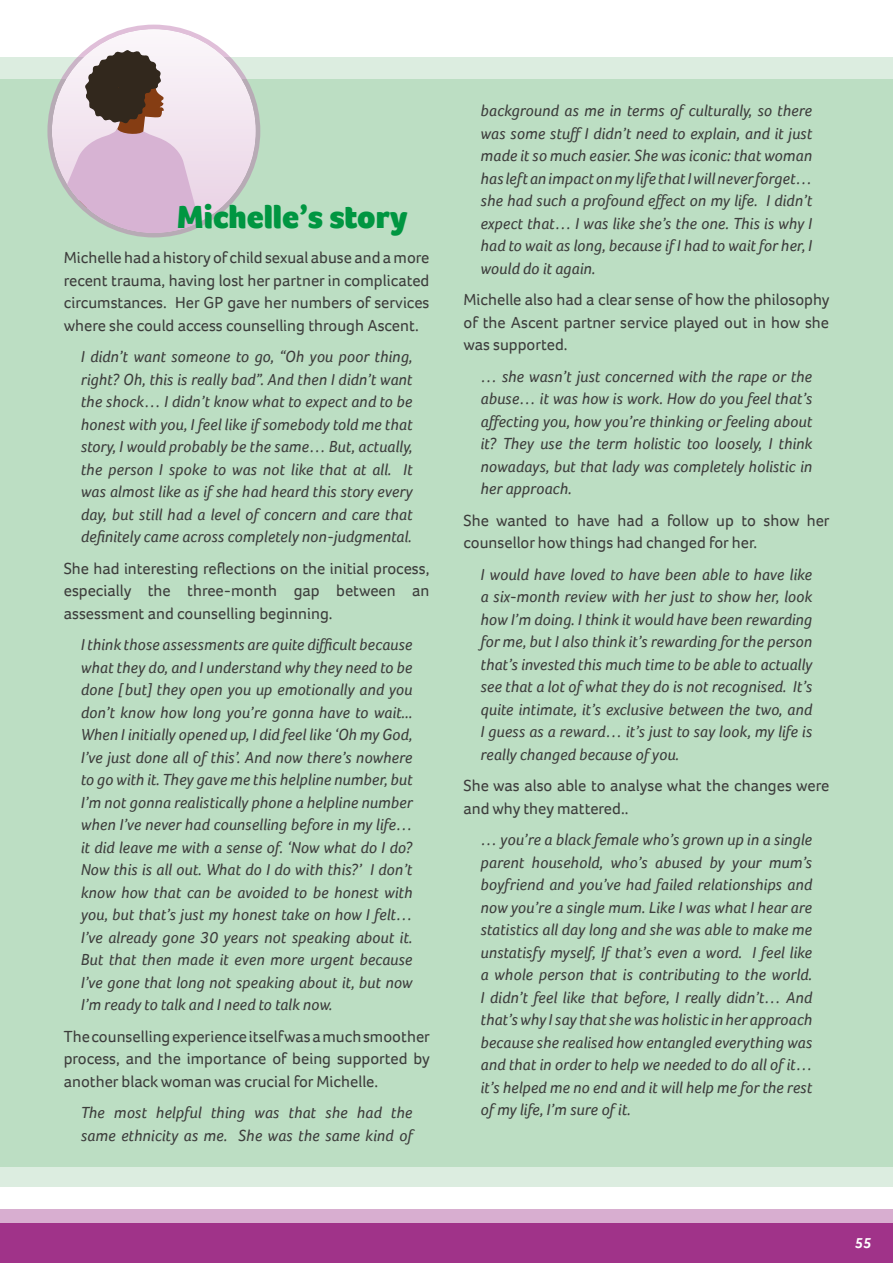
<style>
.page{position:relative;width:893px;height:1263px;background:#fff}
.page>*{position:absolute;margin:0;border:0;box-sizing:border-box;transform-origin:0 0}
.t1{font:900 33px "Foco";color:#009641}
.t2{font:italic 16.5px/22.5px "Foco";color:#3d3d3c;text-align:justify}
.t3{font:16.5px/22.5px "Foco";color:#3d3d3c;text-align:justify}
.t4{font:italic 700 15px "Foco";color:#fff}
</style>
<div class="page">
<div style="left:0;top:1209px;width:893px;height:54px;background:#d8aed0"></div>
<div style="left:0;top:1223px;width:893px;height:40px;background:#a03389"></div>
<div style="left:0;top:57px;width:893px;height:1130px;background:#dcede0"></div>
<div style="left:0;top:79px;width:893px;height:1087px;background:#bcdec3"></div>
<svg style="left:47px;top:25px;width:213px;height:212px;background:#c6b3c3"></svg>
<div style="left:52px;top:29px;width:204px;height:204px;background:linear-gradient(to bottom,#fbf7fa,#e5cde1);border-radius:102px"></div>
<svg style="left:52px;top:50px;width:151px;height:183px;background:#c4b2bc"></svg>
<p class="t1" style="left:177px;top:195px;width:232px">Michelle’s story</p>
<p class="t3" style="left:64px;top:246px;width:367px">Michelle had a history of child sexual abuse and a more recent trauma, having lost her partner in complicated circumstances. Her GP gave her numbers of services where she could access counselling through Ascent.</p>
<p class="t2" style="left:81px;top:345px;width:333px">I didn’t want someone to go, “Oh you poor thing, right? Oh, this is really bad”. And then I didn’t want the shock… I didn’t know what to expect and to be honest with you, I feel like if somebody told me that story, I would probably be the same… But, actually, the person I spoke to was not like that at all. It was almost like as if she had heard this story every day, but still had a level of concern and care that definitely came across completely non-judgmental.</p>
<p class="t3" style="left:64px;top:557px;width:367px">She had interesting reflections on the initial process, especially the three-month gap between an assessment and counselling beginning.</p>
<p class="t2" style="left:81px;top:633px;width:333px">I think those assessments are quite difficult because what they do, and I understand why they need to be done [but] they open you up emotionally and you don’t know how long you’re gonna have to wait...<br>When I initially opened up, I did feel like ‘Oh my God, I’ve just done all of this’. And now there’s nowhere to go with it. They gave me this helpline number, but I’m not gonna realistically phone a helpline number when I’ve never had counselling before in my life… it did leave me with a sense of. ‘Now what do I do?<br>Now this is all out. What do I do with this?’ I don’t know how that can be avoided to be honest with you, but that’s just my honest take on how I felt… I’ve already gone 30 years not speaking about it.<br>But that then made it even more urgent because I’ve gone that long not speaking about it, but now I’m ready to talk and I need to talk now.</p>
<p class="t3" style="left:64px;top:1025px;width:368px">The counselling experience itself was a much smoother process, and the importance of being supported by another black woman was crucial for Michelle.</p>
<p class="t2" style="left:81px;top:1101px;width:334px">The most helpful thing was that she had the same ethnicity as me. She was the same kind of</p>
<p class="t2" style="left:480px;top:99px;width:333px">background as me in terms of culturally, so there was some stuff I didn’t need to explain, and it just made it so much easier. She was iconic: that woman has left an impact on my life that I will never forget… she had such a profound effect on my life. I didn’t expect that… I was like she’s the one. This is why I had to wait as long, because if I had to wait for her, I would do it again.</p>
<p class="t3" style="left:463px;top:288px;width:368px">Michelle also had a clear sense of how the philosophy of the Ascent partner service played out in how she was supported.</p>
<p class="t2" style="left:480px;top:365px;width:333px">… she wasn’t just concerned with the rape or the abuse… it was how is work. How do you feel that’s affecting you, how you’re thinking or feeling about it? They use the term holistic too loosely, I think nowadays, but that lady was completely holistic in her approach.</p>
<p class="t3" style="left:463px;top:509px;width:368px">She wanted to have had a follow up to show her counsellor how things had changed for her.</p>
<p class="t2" style="left:480px;top:563px;width:333px">I would have loved to have been able to have like a six-month review with her just to show her, look how I’m doing. I think it would have been rewarding for me, but I also think it’s rewarding for the person that’s invested this much time to be able to actually see that a lot of what they do is not recognised. It’s quite intimate, it’s exclusive between the two, and I guess as a reward… it’s just to say look, my life is really changed because of you.</p>
<p class="t3" style="left:463px;top:774px;width:367px">She was also able to analyse what the changes were and why they mattered..</p>
<p class="t2" style="left:480px;top:828px;width:333px">… you’re a black female who’s grown up in a single parent household, who’s abused by your mum’s boyfriend and you’ve had failed relationships and now you’re a single mum. Like I was what I hear are statistics all day long and she was able to make me unstatisfy myself, If that’s even a word. I feel like a whole person that is contributing to the world.<br>I didn’t feel like that before, I really didn’t… And that’s why I say that she was holistic in her approach because she realised how entangled everything was and that in order to help we needed to do all of it… it’s helped me no end and it will help me for the rest of my life, I’m sure of it.</p>
<p class="t4" style="left:855px;top:1233px;width:18px">55</p>
</div>
